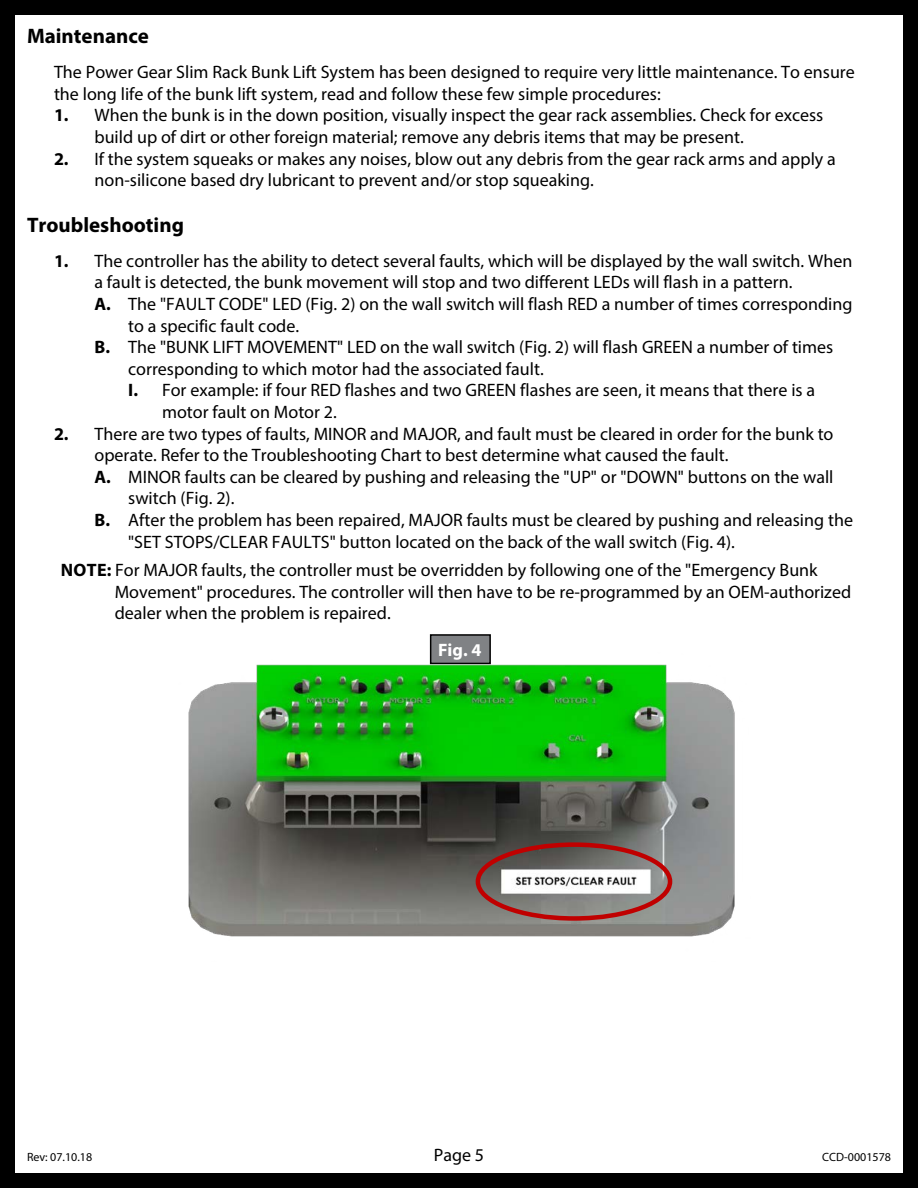
<style>
.page{position:relative;width:918px;height:1188px;background:#fff}
.page>*{position:absolute;margin:0;border:0;box-sizing:border-box;transform-origin:0 0}
.t1{font:700 21px "Myriad Pro";color:#000}
.t2{font:18px/21.6px "Myriad Pro";color:#000}
.t3{font:700 18px "Myriad Pro";color:#fff}
.t4{font:700 18px "Myriad Pro";color:#000}
.t5{font:12px "Myriad Pro";color:#000}
.s1{font-weight:700}
</style>
<div class="page">
<div style="left:0;top:0;width:918px;height:1188px;border:15px solid #000"></div>
<img style="left:188px;top:651px;width:547px;height:286px">
<div style="left:476px;top:842px;width:196px;height:79px;border:4px solid #c00000;border-radius:50%"></div>
<div style="left:431px;top:635px;width:59px;height:28px;background:#808285"></div>
<div style="left:430px;top:634px;width:61px;height:30px;border:2px solid #000"></div>
<p class="t1" style="left:27px;top:22px;width:123px">Maintenance</p>
<p class="t2" style="left:54px;top:61px;width:802px">The Power Gear Slim Rack Bunk Lift System has been designed to require very little maintenance. To ensure the long life of the bunk lift system, read and follow these few simple procedures:</p>
<p class="t2" style="left:94px;top:104px;width:730px;text-indent:-40px"><span class="s1">1.</span> When the bunk is in the down position, visually inspect the gear rack assemblies. Check for excess build up of dirt or other foreign material; remove any debris items that may be present.</p>
<p class="t2" style="left:94px;top:148px;width:743px;text-indent:-40px"><span class="s1">2.</span> If the system squeaks or makes any noises, blow out any debris from the gear rack arms and apply a non-silicone based dry lubricant to prevent and/or stop squeaking.</p>
<p class="t1" style="left:27px;top:211px;width:158px">Troubleshooting</p>
<p class="t2" style="left:54px;top:250px;width:800px"><span class="s1">1.</span> The controller has the ability to detect several faults, which will be displayed by the wall switch. When</p>
<p class="t2" style="left:94px;top:271px;width:699px">a fault is detected, the bunk movement will stop and two different LEDs will flash in a pattern.</p>
<p class="t2" style="left:94px;top:293px;width:760px"><span class="s1">A.</span> The "FAULT CODE" LED (Fig. 2) on the wall switch will flash RED a number of times corresponding</p>
<p class="t2" style="left:128px;top:315px;width:172px">to a specific fault code.</p>
<p class="t2" style="left:94px;top:336px;width:740px"><span class="s1">B.</span> The "BUNK LIFT MOVEMENT" LED on the wall switch (Fig. 2) will flash GREEN a number of times</p>
<p class="t2" style="left:128px;top:358px;width:417px">corresponding to which motor had the associated fault.</p>
<p class="t2" style="left:128px;top:379px;width:688px"><span class="s1">I.</span> For example: if four RED flashes and two GREEN flashes are seen, it means that there is a</p>
<p class="t2" style="left:162px;top:401px;width:176px">motor fault on Motor 2.</p>
<p class="t2" style="left:54px;top:423px;width:781px"><span class="s1">2.</span> There are two types of faults, MINOR and MAJOR, and fault must be cleared in order for the bunk to</p>
<p class="t2" style="left:94px;top:444px;width:636px">operate. Refer to the Troubleshooting Chart to best determine what caused the fault.</p>
<p class="t2" style="left:94px;top:466px;width:741px"><span class="s1">A.</span> MINOR faults can be cleared by pushing and releasing the "UP" or "DOWN" buttons on the wall</p>
<p class="t2" style="left:128px;top:487px;width:108px">switch (Fig. 2).</p>
<p class="t2" style="left:94px;top:509px;width:760px"><span class="s1">B.</span> After the problem has been repaired, MAJOR faults must be cleared by pushing and releasing the</p>
<p class="t2" style="left:128px;top:531px;width:608px">"SET STOPS/CLEAR FAULTS" button located on the back of the wall switch (Fig. 4).</p>
<p class="t4" style="left:61px;top:558px;width:25px">Note</p>
<p class="t2" style="left:115px;top:559px;width:738px;text-indent:-8px"><span class="s1">:</span> For MAJOR faults, the controller must be overridden by following one of the "Emergency Bunk<br>Movement" procedures. The controller will then have to be re-programmed by an OEM-authorized dealer when the problem is repaired.</p>
<p class="t3" style="left:438px;top:638px;width:45px">Fig. 4</p>
<p class="t5" style="left:27px;top:1150px;width:67px">Rev: 07.10.18</p>
<p class="t2" style="left:434px;top:1144px;width:52px">Page 5</p>
<p class="t5" style="left:822px;top:1150px;width:70px">CCD-0001578</p>
</div>
